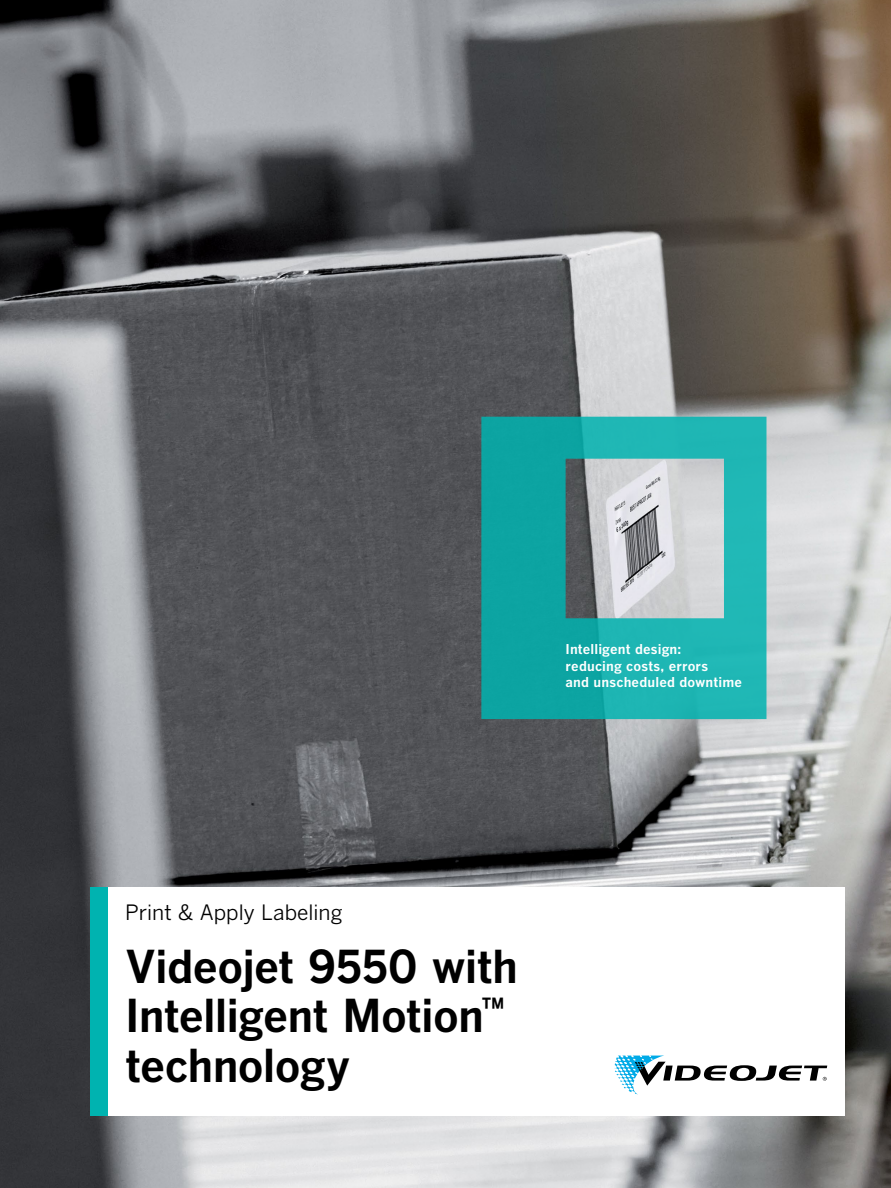
<style>
.page{position:relative;width:891px;height:1188px;background:#fff}
.page>*{position:absolute;margin:0;border:0;box-sizing:border-box;transform-origin:0 0}
.t1{font:700 45px/49.5px "Benton Gothic";letter-spacing:-.02em;color:#000}
.t2{font:21px "Benton Gothic";letter-spacing:-.015em;color:#000}
.t3{font:700 13.5px/16.5px "Benton Gothic";letter-spacing:.01em;color:#fff}
</style>
<div class="page">
<img style="left:0;top:0;width:891px;height:1188px">
<div style="left:108px;top:887px;width:737px;height:229px;background:#fff"></div>
<div style="left:91px;top:887px;width:17px;height:229px;background:#00b3b0"></div>
<svg style="left:615px;top:1056px;width:212px;height:38px"></svg>
<svg style="left:481px;top:417px;width:286px;height:302px;background:#46b1b0"></svg>
<p class="t3" style="left:566px;top:641px;width:178px">Intelligent design:<br>reducing costs, errors<br>and unscheduled downtime</p>
<h2 class="t2" style="left:125px;top:901px;width:219px">Print &amp; Apply Labeling</h2>
<h1 class="t1" style="left:125px;top:943px;width:394px">Videojet 9550 with<br>Intelligent Motion<sup>™ </sup>technology</h1>
</div>
